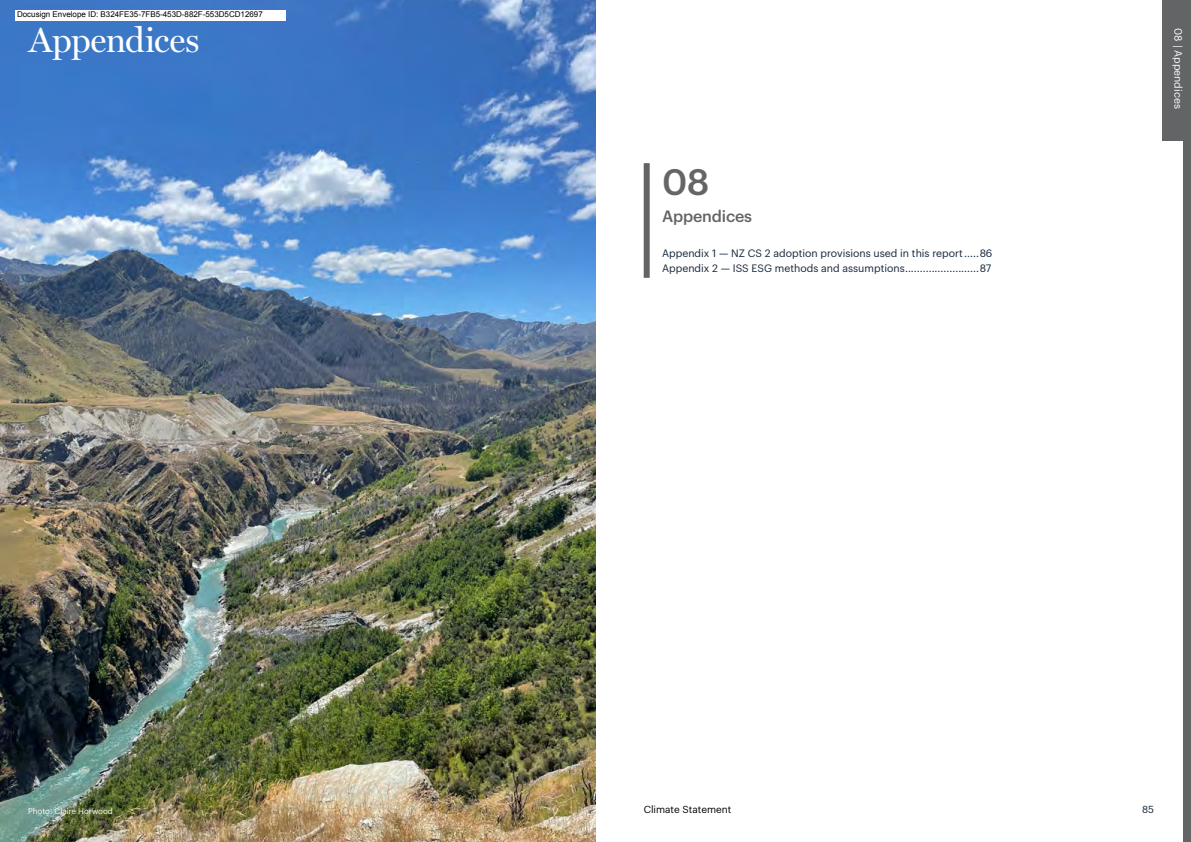
<style>
.page{position:relative;width:1191px;height:842px;background:#fff}
.page>*{position:absolute;margin:0;border:0;box-sizing:border-box;transform-origin:0 0}
.t1{font:500 36px "Graphik";color:#656565}
.t2{font:35px "Miller Display";letter-spacing:-.005em;color:#fff}
.t3{font:500 16px "Graphik";letter-spacing:-.01em;color:#636466}
.t4{font:10.5px/15px "Graphik";color:#132438}
.t5{font:10.5px "Graphik";color:#fff}
.t6{font:10px "Graphik";color:#000}
.t7{font:10px "Graphik";color:#132438}
.t8{font:8px "Arial";color:#000}
.t9{font:8px "Graphik";color:#fff}
</style>
<div class="page">
<img style="left:0;top:0;width:595px;height:842px">
<div style="left:1183px;top:0;width:8px;height:842px;background:#636466"></div>
<div style="left:1162px;top:0;width:29px;height:141px;background:#636466"></div>
<div style="left:643px;top:163px;width:6px;height:115px;background:#636466"></div>
<div style="left:15px;top:10px;width:270px;height:10px;background:#fff"></div>
<p class="t8" style="left:17px;top:10px;width:247px">Docusign Envelope ID: B324FE35-7FB5-453D-882F-553D5CD12697</p>
<h2 class="t2" style="left:28px;top:20px;width:173px">Appendices</h2>
<p class="t5" style="left:1186px;top:28px;width:82px;rotate:90deg">08 | Appendices</p>
<h1 class="t1" style="left:662px;top:155px;width:49px">08</h1>
<h3 class="t3" style="left:662px;top:204px;width:91px">Appendices</h3>
<p class="t4" style="left:662px;top:245px;width:332px">Appendix 1 — NZ CS 2 adoption provisions used in this report.....86<br>Appendix 2 — ISS ESG methods and assumptions.........................87</p>
<p class="t9" style="left:28px;top:805px;width:86px">Photo: Claire Horwood</p>
<p class="t6" style="left:643px;top:801px;width:89px">Climate Statement</p>
<p class="t7" style="left:1142px;top:801px;width:13px">85</p>
</div>
